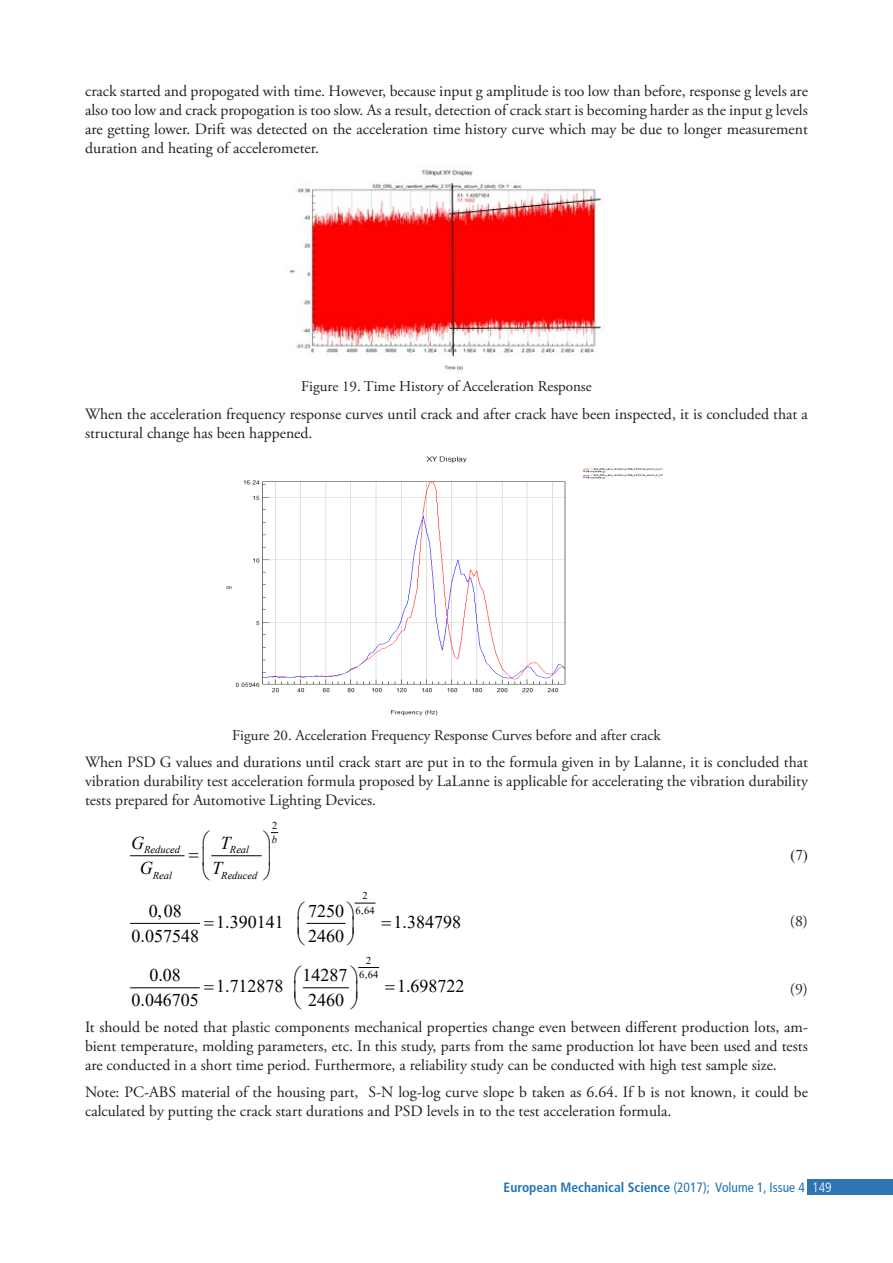
<style>
.page{position:relative;width:893px;height:1263px;background:#fff}
.page>*{position:absolute;margin:0;border:0;box-sizing:border-box;transform-origin:0 0}
.t1{font:18px "Times New Roman";color:#000}
.t2{font:italic 18px "Times New Roman";color:#000}
.Metin{font:15.75px/18.9px "Adobe Garamond Pro";color:#231f20;text-align:justify}
.Denklem{font:15.75px "Adobe Garamond Pro";color:#231f20}
.ResimYaz{font:15px "Adobe Garamond Pro";color:#231f20}
.Denklem-2{font:15px "Times New Roman";color:#231f20}
.t3{font:700 condensed 13.5px "Frutiger LT Std";color:#2374b6}
.t4{font:italic 10.5px "Times New Roman";letter-spacing:-.005em;color:#000}
.t5{font:10.5px/14.7px "Times New Roman";color:#000}
.s1{font-style:italic}
.s2{font-weight:400}
.s3{font-weight:300;color:#fff}
</style>
<div class="page">
<div style="left:808px;top:1179px;width:85px;height:16px;background:#2e74b4"></div>
<img style="left:289px;top:170px;width:312px;height:201px">
<img style="left:226px;top:456px;width:437px;height:260px">
<hr style="left:131px;top:855px;width:53px;height:1px;background:#000">
<hr style="left:212px;top:855px;width:49px;height:1px;background:#000">
<hr style="left:131px;top:923px;width:68px;height:1px;background:#000">
<hr style="left:307px;top:923px;width:38px;height:1px;background:#000">
<hr style="left:131px;top:987px;width:68px;height:1px;background:#000">
<hr style="left:303px;top:987px;width:45px;height:1px;background:#000">
<svg style="left:270px;top:832px;width:8px;height:2px"></svg>
<svg style="left:354px;top:902px;width:21px;height:2px"></svg>
<svg style="left:358px;top:967px;width:21px;height:1px"></svg>
<p class="Metin" style="left:85px;top:83px;width:724px">crack started and propogated with time. However, because input g amplitude is too low than before, response g levels are also too low and crack propogation is too slow. As a result, detection of crack start is becoming harder as the input g levels are getting lower. Drift was detected on the acceleration time history curve which may be due to longer measurement duration and heating of accelerometer.</p>
<p class="ResimYaz" style="left:301px;top:377px;width:292px">Figure 19. Time History of Acceleration Response</p>
<p class="Metin" style="left:85px;top:405px;width:724px">When the acceleration frequency response curves until crack and after crack have been inspected, it is concluded that a structural change has been happened.</p>
<p class="ResimYaz" style="left:232px;top:726px;width:430px">Figure 20. Acceleration Frequency Response Curves before and after crack</p>
<p class="Metin" style="left:85px;top:753px;width:724px">When PSD G values and durations until crack start are put in to the formula given in by Lalanne, it is concluded that vibration durability test acceleration formula proposed by LaLanne is applicable for accelerating the vibration durability tests prepared for Automotive Lighting Devices.</p>
<p class="t5" style="left:272px;top:817px;width:7px">2 <span class="s1">b</span></p>
<p class="t4" style="left:144px;top:843px;width:37px">Reduced</p>
<p class="t4" style="left:230px;top:843px;width:21px">Real</p>
<p class="t4" style="left:153px;top:868px;width:21px">Real</p>
<p class="t4" style="left:221px;top:868px;width:37px">Reduced</p>
<p class="t2" style="left:131px;top:830px;width:15px">G</p>
<p class="t2" style="left:221px;top:830px;width:12px">T</p>
<p class="t2" style="left:140px;top:856px;width:15px">G</p>
<p class="t2" style="left:212px;top:856px;width:12px">T</p>
<p class="Denklem-2" style="left:790px;top:845px;width:19px">(7)</p>
<p class="t5" style="left:363px;top:888px;width:7px">2</p>
<p class="t1" style="left:149px;top:898px;width:35px">0,08</p>
<p class="t1" style="left:308px;top:898px;width:68px">7250 <sup>6,64</sup></p>
<p class="t1" style="left:216px;top:909px;width:69px">1.390141</p>
<p class="t1" style="left:394px;top:909px;width:69px">1.384798</p>
<p class="t1" style="left:131px;top:923px;width:69px">0.057548</p>
<p class="t1" style="left:308px;top:923px;width:38px">2460</p>
<p class="t5" style="left:366px;top:952px;width:7px">2</p>
<p class="Denklem" style="left:790px;top:912px;width:19px">(8)</p>
<p class="t1" style="left:149px;top:962px;width:33px">0.08</p>
<p class="t1" style="left:303px;top:962px;width:77px">14287 <sup>6,64</sup></p>
<p class="t1" style="left:216px;top:973px;width:69px">1.712878</p>
<p class="t1" style="left:397px;top:973px;width:69px">1.698722</p>
<p class="t1" style="left:132px;top:987px;width:69px">0.046705</p>
<p class="t1" style="left:308px;top:987px;width:37px">2460</p>
<p class="Denklem" style="left:790px;top:979px;width:19px">(9)</p>
<p class="Metin" style="left:85px;top:1018px;width:724px">It should be noted that plastic components mechanical properties change even between different production lots, am&shy;bient temperature, molding parameters, etc. In this study, parts from the same production lot have been used and tests are conducted in a short time period. Furthermore, a reliability study can be conducted with high test sample size.</p>
<p class="Metin" style="left:85px;top:1083px;width:724px">Note: PC-ABS material of the housing part, S-N log-log curve slope b taken as 6.64. If b is not known, it could be calculated by putting the crack start durations and PSD levels in to the test acceleration formula.</p>
<p class="t3" style="left:504px;top:1179px;width:329px">European Mechanical Science <span class="s2">(2017); Volume 1, Issue 4</span> <span class="s3">149</span></p>
</div>
